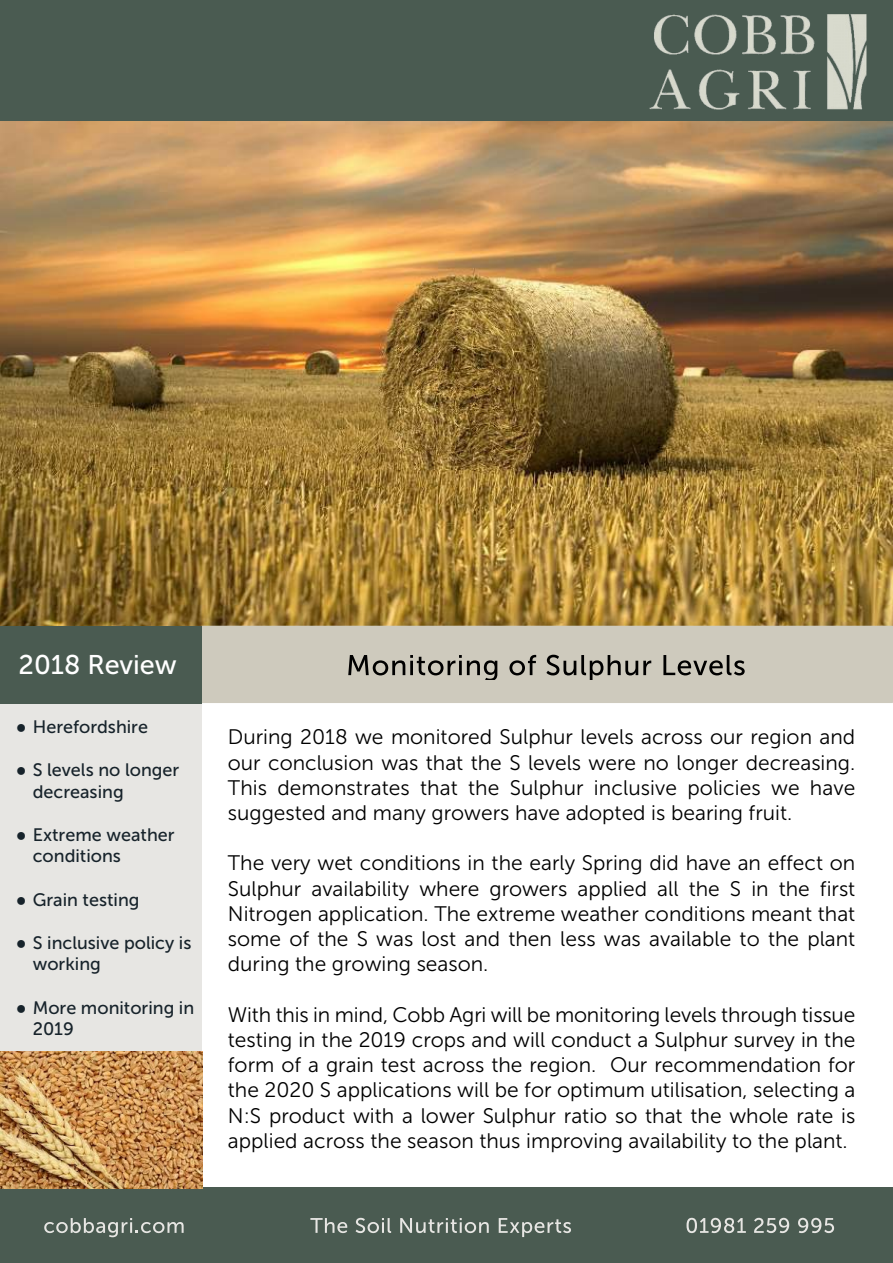
<style>
.page{position:relative;width:893px;height:1263px;background:#fff}
.page>*{position:absolute;margin:0;border:0;box-sizing:border-box;transform-origin:0 0}
.t1{font:27px "Museo Sans 500";color:#fff}
.t2{font:21px/25.2px "Museo Sans 300";color:#000;text-align:justify}
.t3{font:18px/21.6px "Museo Sans 500";color:#17232b}
.s1{font-family:"Times New Roman"}
</style>
<div class="page">
<div style="left:0;top:599px;width:201px;height:664px;background:#e7e6e3"></div>
<img style="left:0;top:120px;width:893px;height:506px">
<div style="left:0;top:1187px;width:893px;height:76px;background:#4a5b51"></div>
<svg style="left:44px;top:1218px;width:140px;height:19px"></svg>
<svg style="left:310px;top:1218px;width:37px;height:15px"></svg>
<svg style="left:356px;top:1218px;width:35px;height:15px"></svg>
<svg style="left:400px;top:1218px;width:89px;height:15px"></svg>
<svg style="left:499px;top:1218px;width:72px;height:19px"></svg>
<svg style="left:686px;top:1218px;width:60px;height:15px"></svg>
<svg style="left:754px;top:1218px;width:35px;height:15px"></svg>
<svg style="left:798px;top:1218px;width:36px;height:15px"></svg>
<div style="left:0;top:0;width:893px;height:120px;background:#4a5b51"></div>
<div style="left:201px;top:626px;width:692px;height:77px;background:#cecabd"></div>
<svg style="left:348px;top:655px;width:149px;height:24px"></svg>
<svg style="left:509px;top:655px;width:27px;height:20px"></svg>
<svg style="left:546px;top:655px;width:105px;height:24px"></svg>
<svg style="left:663px;top:655px;width:82px;height:20px"></svg>
<div style="left:0;top:626px;width:202px;height:77px;background:#4a5b51"></div>
<img style="left:649px;top:14px;width:217px;height:96px">
<img style="left:0;top:1051px;width:202px;height:137px">
<p class="t1" style="left:19px;top:653px;width:160px">2018 Review</p>
<p class="t3" style="left:16px;top:717px;width:134px"><span class="s1">●</span> Herefordshire</p>
<p class="t3" style="left:33px;top:761px;width:148px;text-indent:-17px"><span class="s1">●</span> S levels no longer decreasing</p>
<p class="t3" style="left:33px;top:825px;width:143px;text-indent:-17px"><span class="s1">●</span> Extreme weather conditions</p>
<p class="t3" style="left:16px;top:890px;width:125px"><span class="s1">●</span> Grain testing</p>
<p class="t3" style="left:33px;top:933px;width:160px;text-indent:-17px"><span class="s1">●</span> S inclusive policy is working</p>
<p class="t3" style="left:33px;top:998px;width:163px;text-indent:-17px"><span class="s1">●</span> More monitoring in<br>2019</p>
<p class="t2" style="left:228px;top:727px;width:629px">During 2018 we monitored Sulphur levels across our region and our conclusion was that the S levels were no longer decreasing.<br>This demonstrates that the Sulphur inclusive policies we have suggested and many growers have adopted is bearing fruit.</p>
<p class="t2" style="left:228px;top:853px;width:629px">The very wet conditions in the early Spring did have an effect on Sulphur availability where growers applied all the S in the first Nitrogen application. The extreme weather conditions meant that some of the S was lost and then less was available to the plant during the growing season.</p>
<p class="t2" style="left:228px;top:1004px;width:629px">With this in mind, Cobb Agri will be monitoring levels through tissue testing in the 2019 crops and will conduct a Sulphur survey in the form of a grain test across the region. Our recommendation for the 2020 S applications will be for optimum utilisation, selecting a N:S product with a lower Sulphur ratio so that the whole rate is applied across the season thus improving availability to the plant.</p>
</div>
